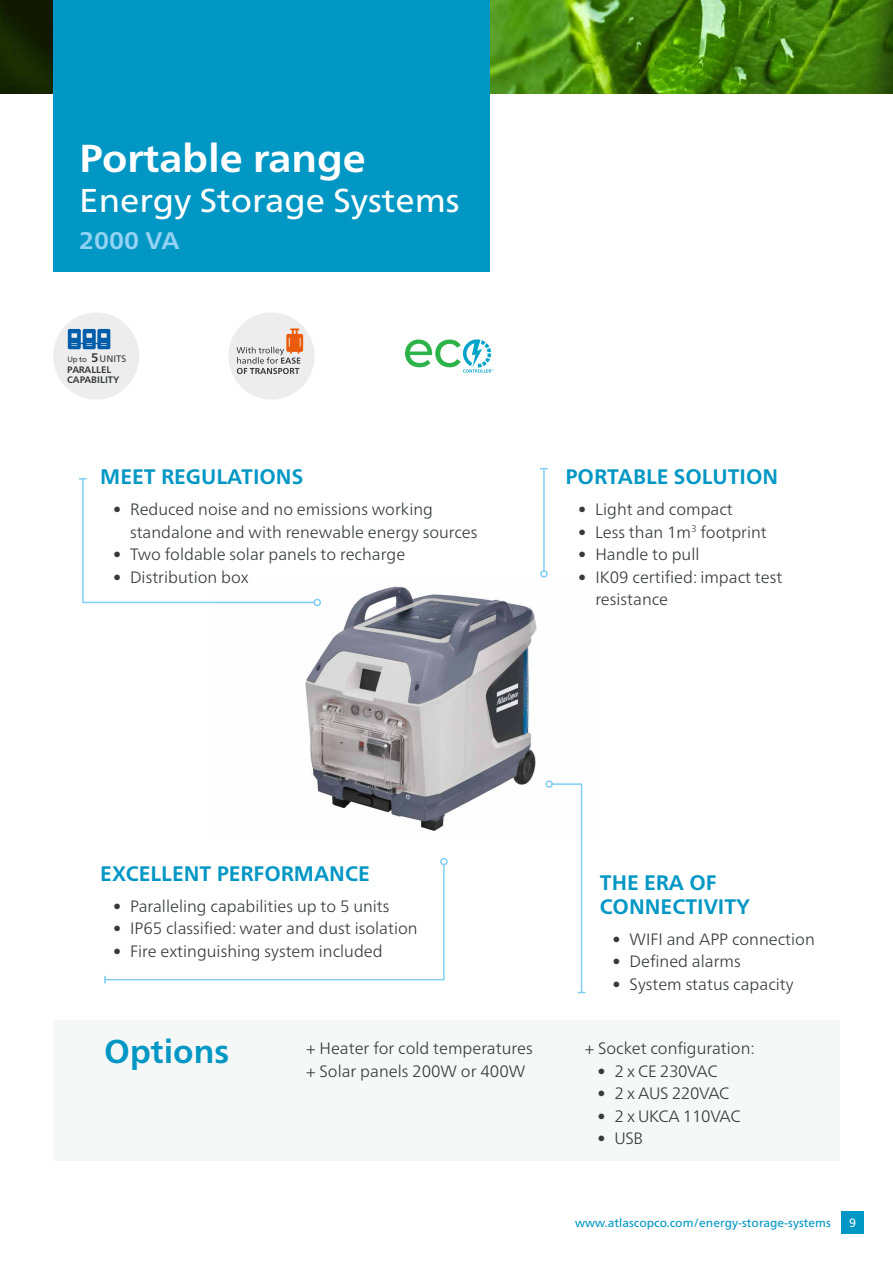
<style>
.page{position:relative;width:893px;height:1263px;background:#fff}
.page>*{position:absolute;margin:0;border:0;box-sizing:border-box;transform-origin:0 0}
.t1{font:700 39px "Neue Frutiger World";color:#fff;scale:1.05 1}
.t2{font:33px "Neue Frutiger World";color:#fff;scale:1.05 1}
.t3{font:700 33px "Neue Frutiger World";color:#0097c4}
.t4{font:700 24px "Neue Frutiger World";color:#92d2f4;scale:1.05 1}
.t5{font:700 21px/24px "Neue Frutiger World";color:#0097c4}
.t6{font:300 16.5px/22.5px "Neue Frutiger World";color:#373a3b}
.t7{font:300 16.5px "Neue Frutiger World";letter-spacing:-.02em;color:#373a3b}
.t8{font:700 12.45px "Neue Frutiger World";color:#373a3b}
.t9{font:12px "Neue Frutiger World";color:#0097c4}
.t10{font:12px "Neue Frutiger World";color:#fff}
.t11{font:700 9.45px/10.4px "Neue Frutiger World";color:#373a3b}
.t12{font:9.45px "Neue Frutiger World";color:#373a3b}
.t13{font:7.8px "Neue Frutiger World";color:#373a3b}
</style>
<div class="page">
<div style="left:841px;top:1211px;width:23px;height:23px;background:#0097c4"></div>
<img style="left:305px;top:586px;width:232px;height:245px">
<div style="left:54px;top:1020px;width:786px;height:141px;background:#f6f7f7"></div>
<svg style="left:79px;top:478px;width:237px;height:126px"></svg>
<div style="left:314px;top:599px;width:7px;height:7px;border:2px solid #80cff2;border-radius:50%"></div>
<svg style="left:551px;top:783px;width:34px;height:211px"></svg>
<div style="left:545px;top:780px;width:8px;height:8px;border:2px solid #80cff2;border-radius:50%"></div>
<hr style="left:543px;top:469px;width:2px;height:102px;background:#80cff2">
<div style="left:540px;top:570px;width:8px;height:8px;border:2px solid #80cff2;border-radius:50%"></div>
<svg style="left:104px;top:863px;width:341px;height:120px"></svg>
<div style="left:440px;top:858px;width:8px;height:7px;border:2px solid #80cff2;border-radius:50%"></div>
<img style="left:0;top:0;width:893px;height:94px">
<div style="left:53px;top:0;width:437px;height:271px;background:#0097c4"></div>
<div style="left:53px;top:312px;width:86px;height:88px;background:#ededed;border-radius:50%"></div>
<svg style="left:68px;top:329px;width:42px;height:20px"></svg>
<div style="left:228px;top:312px;width:87px;height:88px;background:#ededed;border-radius:50%"></div>
<svg style="left:237px;top:328px;width:66px;height:46px"></svg>
<svg style="left:405px;top:339px;width:88px;height:34px"></svg>
<h1 class="t1" style="left:79px;top:124px;width:274px">Portable range</h1>
<h2 class="t2" style="left:79px;top:174px;width:364px">Energy Storage Systems</h2>
<h3 class="t4" style="left:79px;top:219px;width:97px">2000 VA</h3>
<p class="t8" style="left:91px;top:347px;width:9px">5</p>
<p class="t11" style="left:67px;top:364px;width:54px">PARALLEL<br>CAPABILITY</p>
<p class="t13" style="left:67px;top:353px;width:21px">Up to</p>
<p class="t12" style="left:100px;top:351px;width:28px">UNITS</p>
<p class="t5" style="left:100px;top:464px;width:204px">MEET REGULATIONS</p>
<p class="t6" style="left:130px;top:498px;width:349px;text-indent:-17px">• Reduced noise and no emissions working standalone and with renewable energy sources</p>
<p class="t6" style="left:113px;top:543px;width:294px">• Two foldable solar panels to recharge</p>
<p class="t6" style="left:113px;top:566px;width:137px">• Distribution box</p>
<p class="t5" style="left:566px;top:464px;width:214px">PORTABLE SOLUTION</p>
<p class="t6" style="left:578px;top:498px;width:156px">• Light and compact</p>
<p class="t6" style="left:578px;top:521px;width:190px">• Less than 1m<sup>3</sup> footprint</p>
<p class="t6" style="left:578px;top:543px;width:123px">• Handle to pull</p>
<p class="t6" style="left:595px;top:566px;width:189px;text-indent:-17px">• IK09 certified: impact test resistance</p>
<p class="t5" style="left:100px;top:861px;width:271px">EXCELLENT PERFORMANCE</p>
<p class="t6" style="left:113px;top:895px;width:278px">• Paralleling capabilities up to 5 units</p>
<p class="t6" style="left:113px;top:917px;width:306px">• IP65 classified: water and dust isolation</p>
<p class="t6" style="left:113px;top:940px;width:271px">• Fire extinguishing system included</p>
<p class="t5" style="left:600px;top:870px;width:152px">THE ERA OF<br>CONNECTIVITY</p>
<p class="t6" style="left:613px;top:928px;width:204px">• WIFI and APP connection</p>
<p class="t6" style="left:613px;top:950px;width:130px">• Defined alarms</p>
<p class="t6" style="left:613px;top:973px;width:183px">• System status capacity</p>
<h2 class="t3" style="left:104px;top:1022px;width:126px">Options</h2>
<p class="t6" style="left:306px;top:1037px;width:228px">+ Heater for cold temperatures + Solar panels 200W or 400W</p>
<p class="t6" style="left:585px;top:1037px;width:172px">+ Socket configuration:</p>
<p class="t7" style="left:597px;top:1058px;width:122px">• 2 x CE 230VAC</p>
<p class="t7" style="left:597px;top:1080px;width:133px">• 2 x AUS 220VAC</p>
<p class="t7" style="left:597px;top:1103px;width:145px">• 2 x UKCA 110VAC</p>
<p class="t6" style="left:597px;top:1127px;width:47px">• USB</p>
<p class="t9" style="left:575px;top:1213px;width:257px">www.atlascopco.com/energy-storage-systems</p>
<p class="t10" style="left:849px;top:1214px;width:8px">9</p>
</div>
